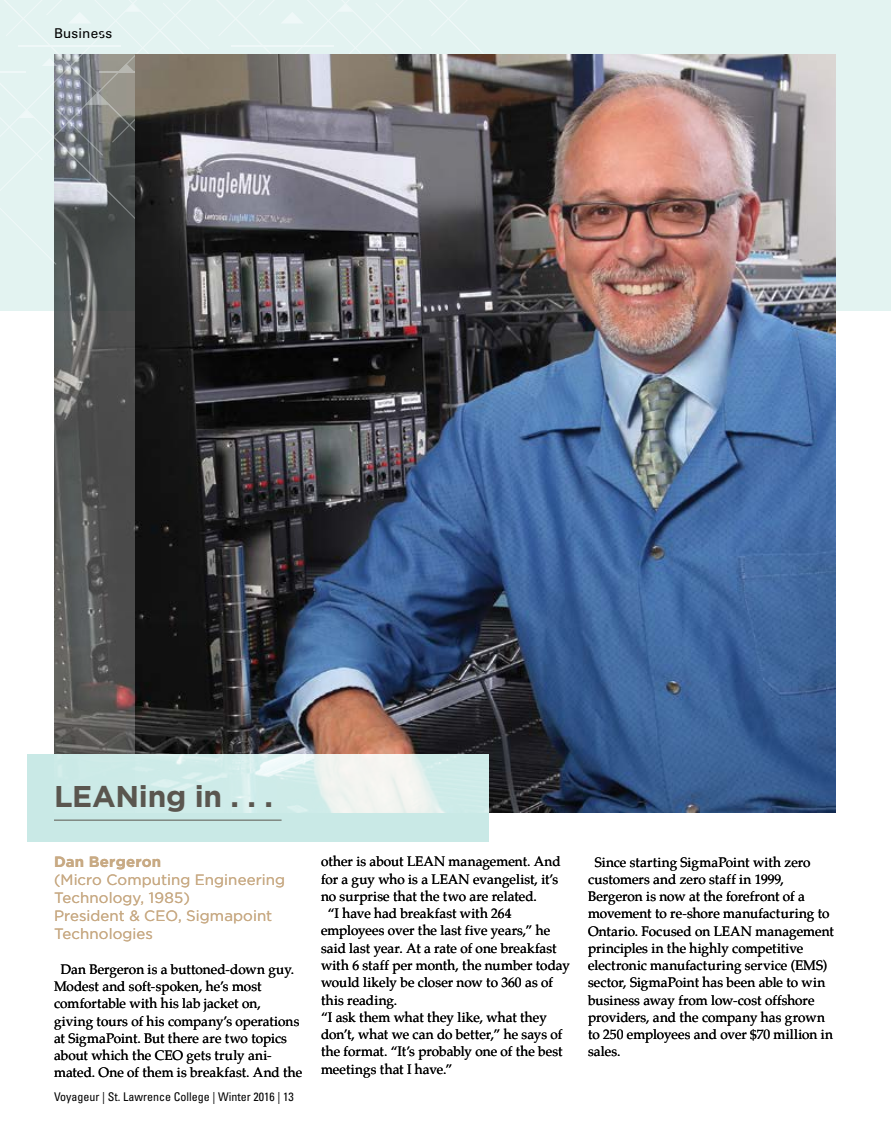
<style>
.page{position:relative;width:891px;height:1134px;background:#fff}
.page>*{position:absolute;margin:0;border:0;box-sizing:border-box;transform-origin:0 0}
.t1{font:700 30px "Gotham";letter-spacing:-.01em;color:#5a564f}
.t2{font:15px/18px "Gotham";letter-spacing:.005em;color:#c8aa84}
.t3{font:700 15px "Gotham";letter-spacing:.01em;color:#c8aa84}
.t4{font:13.5px/17.2px "Palatino";letter-spacing:.005em;color:#000}
.t5{font:13.5px "Univers LT Std";letter-spacing:.015em;color:#000}
.t6{font:condensed 12px "Univers LT Std";color:#000}
</style>
<div class="page">
<div style="left:0;top:0;width:891px;height:311px;background:#e3f3f1"></div>
<img style="left:54px;top:311px;width:81px;height:443px">
<img style="left:135px;top:54px;width:701px;height:759px">
<svg style="left:0;top:0;width:588px;height:311px"></svg>
<svg style="left:27px;top:754px;width:462px;height:88px;fill:#cdebe8"></svg>
<hr style="left:54px;top:820px;width:228px;height:1px;background:#5a564f">
<p class="t5" style="left:54px;top:25px;width:60px">Business</p>
<h1 class="t1" style="left:54px;top:776px;width:221px">LEANing in . . .</h1>
<p class="t3" style="left:54px;top:852px;width:109px">Dan Bergeron</p>
<p class="t2" style="left:54px;top:871px;width:233px">(Micro Computing Engineering<br>Technology, 1985)<br>President &amp; CEO, Sigmapoint<br>Technologies</p>
<p class="t4" style="left:54px;top:961px;width:250px;text-indent:7px">Dan Bergeron is a buttoned-down guy.<br>Modest and soft-spoken, he’s most comfortable with his lab jacket on, giving tours of his company’s operations at SigmaPoint. But there are two topics about which the CEO gets truly ani&shy;mated. One of them is breakfast. And the</p>
<p class="t6" style="left:54px;top:1089px;width:241px">Voyageur | St. Lawrence College | Winter 2016 | 13</p>
<p class="t4" style="left:321px;top:853px;width:241px">other is about LEAN management. And</p>
<p class="t4" style="left:321px;top:870px;width:239px">for a guy who is a LEAN evangelist, it’s</p>
<p class="t4" style="left:321px;top:888px;width:217px">no surprise that the two are related.</p>
<p class="t4" style="left:328px;top:905px;width:185px">“I have had breakfast with 264</p>
<p class="t4" style="left:321px;top:922px;width:231px">employees over the last five years,” he</p>
<p class="t4" style="left:321px;top:939px;width:237px">said last year. At a rate of one breakfast</p>
<p class="t4" style="left:321px;top:957px;width:251px">with 6 staff per month, the number today</p>
<p class="t4" style="left:321px;top:974px;width:233px">would likely be closer now to 360 as of</p>
<p class="t4" style="left:321px;top:991px;width:78px">this reading.</p>
<p class="t4" style="left:321px;top:1008px;width:227px">“I ask them what they like, what they</p>
<p class="t4" style="left:321px;top:1026px;width:243px">don’t, what we can do better,” he says of</p>
<p class="t4" style="left:321px;top:1043px;width:243px">the format. “It’s probably one of the best</p>
<p class="t4" style="left:321px;top:1060px;width:133px">meetings that I have.”</p>
<p class="t4" style="left:588px;top:853px;width:247px;text-indent:7px">Since starting SigmaPoint with zero customers and zero staff in 1999, Bergeron is now at the forefront of a movement to re-shore manufacturing to Ontario. Focused on LEAN management principles in the highly competitive electronic manufacturing service (EMS) sector, SigmaPoint has been able to win business away from low-cost offshore providers, and the company has grown to 250 employees and over $70 million in sales.</p>
</div>
